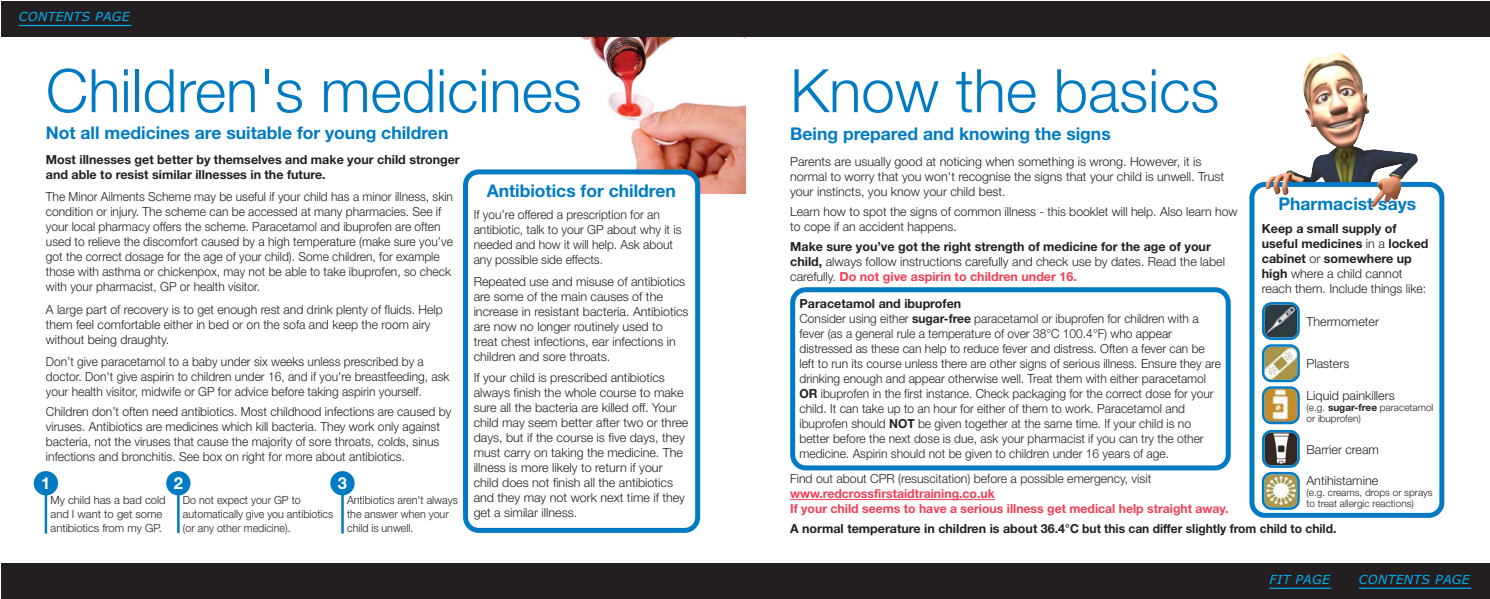
<style>
.page{position:relative;width:1490px;height:599px;background:#fff}
.page>*{position:absolute;margin:0;border:0;box-sizing:border-box;transform-origin:0 0}
.t1{font:300 60px "Helvetica Neue";color:#007bc3}
.t2{font:700 17.5px "Helvetica Neue";color:#007bc3}
.t3{font:700 16.5px "Helvetica Neue";color:#fff}
.t4{font:300 12.5px/15px "Helvetica Neue";color:#231f20}
.t5{font:300 12.5px/15px "Helvetica Neue";color:#231f20;scale:.96 1}
.t6{font:700 12.5px/15px "Helvetica Neue";color:#231f20}
.t7{font:700 12.5px/15px "Helvetica Neue";color:#ef3f56}
.t8{font:italic 12.5px "Verdana";letter-spacing:.025em;color:#00aeef}
.t9{font:300 11.25px/13.8px "Helvetica Neue";color:#231f20;scale:.95 1}
.t10{font:300 11.25px/13.8px "Helvetica Neue";color:#231f20}
.t11{font:300 10px/11.2px "Helvetica Neue";color:#231f20}
.s1{font-weight:700}
.s2{font-weight:700;color:#ef3f56}
.s3{font-weight:300}
</style>
<div class="page">
<svg style="left:790px;top:287px;width:440px;height:183px"></svg>
<img style="left:568px;top:36px;width:177px;height:157px">
<svg style="left:463px;top:169px;width:237px;height:363px"></svg>
<hr style="left:45px;top:488px;width:2px;height:45px;background:#007bc3">
<div style="left:34px;top:471px;width:24px;height:24px;background:#007bc3;border-radius:50%"></div>
<hr style="left:177px;top:488px;width:3px;height:44px;background:#007bc3">
<div style="left:166px;top:471px;width:24px;height:24px;background:#007bc3;border-radius:50%"></div>
<hr style="left:341px;top:488px;width:3px;height:45px;background:#007bc3">
<div style="left:330px;top:471px;width:25px;height:24px;background:#007bc3;border-radius:50%"></div>
<svg style="left:1249px;top:182px;width:195px;height:335px"></svg>
<img style="left:1269px;top:82px;width:149px;height:126px">
<svg style="left:1262px;top:302px;width:38px;height:122px"></svg>
<svg style="left:1262px;top:430px;width:38px;height:79px"></svg>
<hr style="left:790px;top:499px;width:205px;height:1px;background:#ef3f56">
<div style="left:1px;top:1px;width:1488px;height:35px;background:#231f20"></div>
<hr style="left:19px;top:25px;width:112px;height:1px;background:#00aeef">
<div style="left:1px;top:563px;width:1488px;height:35px;background:#231f20"></div>
<hr style="left:1269px;top:587px;width:62px;height:1px;background:#00aeef">
<hr style="left:1359px;top:587px;width:112px;height:1px;background:#00aeef">
<p class="t8" style="left:19px;top:10px;width:112px">CONTENTS PAGE</p>
<h1 class="t1" style="left:46px;top:69px;width:537px">Children's medicines</h1>
<h2 class="t2" style="left:46px;top:126px;width:404px">Not all medicines are suitable for young children</h2>
<h1 class="t1" style="left:790px;top:69px;width:430px">Know the basics</h1>
<h2 class="t2" style="left:790px;top:128px;width:322px">Being prepared and knowing the signs</h2>
<p class="t6" style="left:46px;top:153px;width:415px">Most illnesses get better by themselves and make your child stronger and able to resist similar illnesses in the future.</p>
<p class="t5" style="left:46px;top:190px;width:425px">The Minor Ailments Scheme may be useful if your child has a minor illness, skin condition or injury. The scheme can be accessed at many pharmacies. See if your local pharmacy offers the scheme. Paracetamol and ibuprofen are often used to relieve the discomfort caused by a high temperature (make sure you’ve got the correct dosage for the age of your child). Some children, for example those with asthma or chickenpox, may not be able to take ibuprofen, so check with your pharmacist, GP or health visitor.</p>
<p class="t4" style="left:46px;top:303px;width:398px">A large part of recovery is to get enough rest and drink plenty of fluids. Help them feel comfortable either in bed or on the sofa and keep the room airy without being draughty.</p>
<p class="t5" style="left:46px;top:355px;width:422px">Don’t give paracetamol to a baby under six weeks unless prescribed by a doctor. Don't give aspirin to children under 16, and if you're breastfeeding, ask your health visitor, midwife or GP for advice before taking aspirin yourself.</p>
<p class="t4" style="left:46px;top:405px;width:407px">Children don’t often need antibiotics. Most childhood infections are caused by viruses. Antibiotics are medicines which kill bacteria. They work only against bacteria, not the viruses that cause the majority of sore throats, colds, sinus infections and bronchitis. See box on right for more about antibiotics.</p>
<p class="t4" style="left:790px;top:155px;width:435px">Parents are usually good at noticing when something is wrong. However, it is normal to worry that you won't recognise the signs that your child is unwell. Trust your instincts, you know your child best.</p>
<p class="t4" style="left:790px;top:205px;width:449px">Learn how to spot the signs of common illness - this booklet will help. Also learn how to cope if an accident happens.</p>
<p class="t4" style="left:790px;top:240px;width:436px"><span class="s1">Make sure you’ve got the right strength of medicine for the age of your child,</span> always follow instructions carefully and check use by dates. Read the label carefully. <span class="s2">Do not give aspirin to children under 16.</span></p>
<h2 class="t2" style="left:487px;top:184px;width:191px">Antibiotics for children</h2>
<p class="t5" style="left:474px;top:208px;width:218px">If you’re offered a prescription for an antibiotic, talk to your GP about why it is needed and how it will help. Ask about any possible side effects.</p>
<p class="t4" style="left:474px;top:275px;width:216px">Repeated use and misuse of antibiotics are some of the main causes of the increase in resistant bacteria. Antibiotics are now no longer routinely used to treat chest infections, ear infections in children and sore throats.</p>
<p class="t4" style="left:474px;top:371px;width:216px">If your child is prescribed antibiotics always finish the whole course to make sure all the bacteria are killed off. Your child may seem better after two or three days, but if the course is five days, they must carry on taking the medicine. The illness is more likely to return if your child does not finish all the antibiotics and they may not work next time if they get a similar illness.</p>
<h2 class="t2" style="left:1278px;top:197px;width:139px">Pharmacist says</h2>
<p class="t6" style="left:1262px;top:222px;width:168px">Keep a small supply of useful medicines <span class="s3">in a</span> locked cabinet <span class="s3">or</span> somewhere up high <span class="s3">where a child cannot reach them. Include things like:</span></p>
<p class="t5" style="left:799px;top:297px;width:440px"><span class="s1">Paracetamol and ibuprofen<br></span>Consider using either <span class="s1">sugar-free</span> paracetamol or ibuprofen for children with a fever (as a general rule a temperature of over 38°C 100.4°F) who appear distressed as these can help to reduce fever and distress. Often a fever can be left to run its course unless there are other signs of serious illness. Ensure they are drinking enough and appear otherwise well. Treat them with either paracetamol <span class="s1">OR</span> ibuprofen in the first instance. Check packaging for the correct dose for your child. It can take up to an hour for either of them to work. Paracetamol and ibuprofen should <span class="s1">NOT</span> be given together at the same time. If your child is no better before the next dose is due, ask your pharmacist if you can try the other medicine. Aspirin should not be given to children under 16 years of age.</p>
<p class="t4" style="left:1306px;top:315px;width:74px">Thermometer</p>
<p class="t4" style="left:1306px;top:357px;width:44px">Plasters</p>
<p class="t4" style="left:1306px;top:389px;width:90px">Liquid painkillers</p>
<p class="t11" style="left:1306px;top:402px;width:128px">(e.g. <span class="s1">sugar-free</span> paracetamol or ibuprofen)</p>
<p class="t4" style="left:1306px;top:442px;width:74px">Barrier cream</p>
<p class="t4" style="left:790px;top:472px;width:363px">Find out about CPR (resuscitation) before a possible emergency, visit</p>
<p class="t7" style="left:790px;top:487px;width:440px">www.redcrossfirstaidtraining.co.uk<br>If your child seems to have a serious illness get medical help straight away.</p>
<p class="t6" style="left:790px;top:522px;width:548px">A normal temperature in children is about 36.4°C but this can differ slightly from child to child.</p>
<p class="t4" style="left:1306px;top:473px;width:73px">Antihistamine</p>
<p class="t11" style="left:1306px;top:487px;width:128px">(e.g. creams, drops or sprays</p>
<h3 class="t3" style="left:41px;top:477px;width:11px">1</h3>
<h3 class="t3" style="left:174px;top:477px;width:11px">2</h3>
<h3 class="t3" style="left:338px;top:477px;width:11px">3</h3>
<p class="t10" style="left:51px;top:494px;width:117px">My child has a bad cold and I want to get some antibiotics from my GP.</p>
<p class="t9" style="left:183px;top:494px;width:160px">Do not expect your GP to automatically give you antibiotics (or any other medicine).</p>
<p class="t9" style="left:347px;top:494px;width:118px">Antibiotics aren't always</p>
<p class="t11" style="left:1306px;top:498px;width:109px">to treat allergic reactions)</p>
<p class="t9" style="left:347px;top:508px;width:108px">the answer when your child is unwell.</p>
<p class="t8" style="left:1269px;top:572px;width:62px">FIT PAGE</p>
<p class="t8" style="left:1358px;top:572px;width:112px">CONTENTS PAGE</p>
</div>
